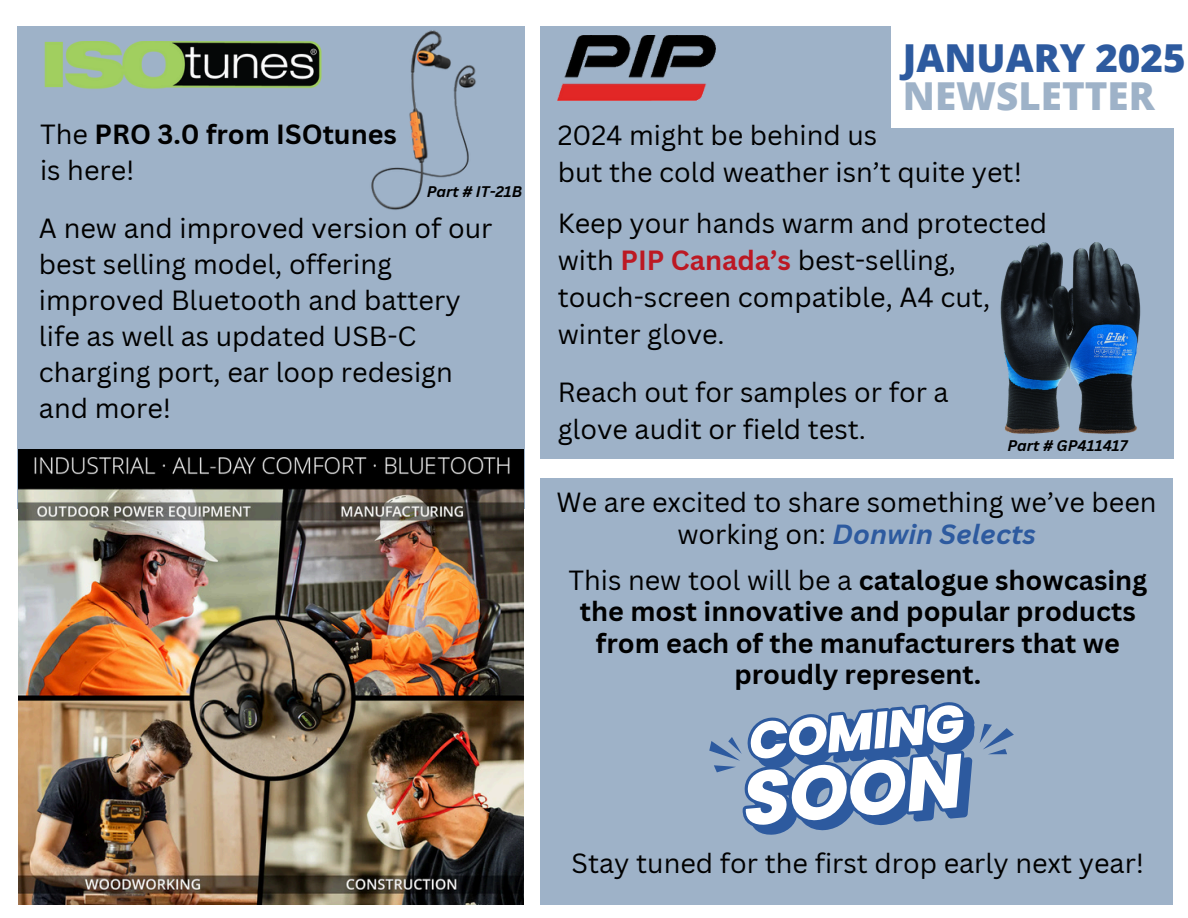
<style>
.page{position:relative;width:1188px;height:918px;background:#fff}
.page>*{position:absolute;margin:0;border:0;box-sizing:border-box;transform-origin:0 0}
.t1{font:800 38.55px/38.2px "Open Sans";color:#2d5a9f}
.t2{font:27px/37.2px "Canva Sans";color:#000}
.t3{font:700 27px/31.5px "Canva Sans";color:#000}
.t4{font:italic 700 15px "Canva Sans";color:#000}
.s1{font-weight:400}
.s2{color:#9eb2c8}
.s3{font-weight:700;color:#bc1823}
.s4{font-weight:700;font-style:italic;color:#2d5a9f}
</style>
<div class="page">
<div style="left:18px;top:26px;width:506px;height:483px;background:#9eb2c8"></div>
<img style="left:371px;top:26px;width:154px;height:187px">
<img style="left:44px;top:42px;width:278px;height:47px">
<img style="left:19px;top:450px;width:505px;height:454px">
<div style="left:822px;top:128px;width:351px;height:331px;background:#9eb2c8"></div>
<div style="left:540px;top:26px;width:351px;height:433px;background:#9eb2c8"></div>
<img style="left:1000px;top:242px;width:141px;height:192px">
<img style="left:558px;top:35px;width:157px;height:66px">
<div style="left:540px;top:478px;width:633px;height:426px;background:#9eb2c8"></div>
<svg style="left:709px;top:702px;width:305px;height:133px"></svg>
<p class="t3" style="left:40px;top:116px;width:358px;line-height:36px"><span class="s1">The</span> PRO 3.0 from ISOtunes <span class="s1">is here!</span></p>
<p class="t4" style="left:427px;top:181px;width:97px">Part # IT-21B</p>
<h2 class="t1" style="left:903px;top:38px;width:284px">JANUARY 2025<br><span class="s2">NEWSLETTER</span></h2>
<p class="t2" style="left:558px;top:116px;width:466px">2024 might be behind us<br>but the cold weather isn’t quite yet!</p>
<p class="t2" style="left:39px;top:209px;width:455px;line-height:36px">A new and improved version of our best selling model, offering improved Bluetooth and battery life as well as updated USB-C charging port, ear loop redesign and more!</p>
<h1 class="t2" style="left:558px;top:204px;width:491px">Keep your hands warm and protected with <span class="s3">PIP Canada’s</span> best-selling, touch-screen compatible, A4 cut, winter glove.</h1>
<h2 class="t2" style="left:558px;top:373px;width:392px">Reach out for samples or for a glove audit or field test.</h2>
<p class="t4" style="left:1007px;top:435px;width:121px">Part # GP411417</p>
<h2 class="t2" style="left:557px;top:486px;width:602px;line-height:31.5px;text-align:center">We are excited to share something we’ve been working on: <span class="s4">Donwin Selects</span></h2>
<p class="t3" style="left:568px;top:564px;width:581px;text-align:center"><span class="s1">This new tool will be a</span> catalogue showcasing the most innovative and popular products from each of the manufacturers that we proudly represent.</p>
<h2 class="t2" style="left:572px;top:844px;width:574px">Stay tuned for the first drop early next year!</h2>
</div>
